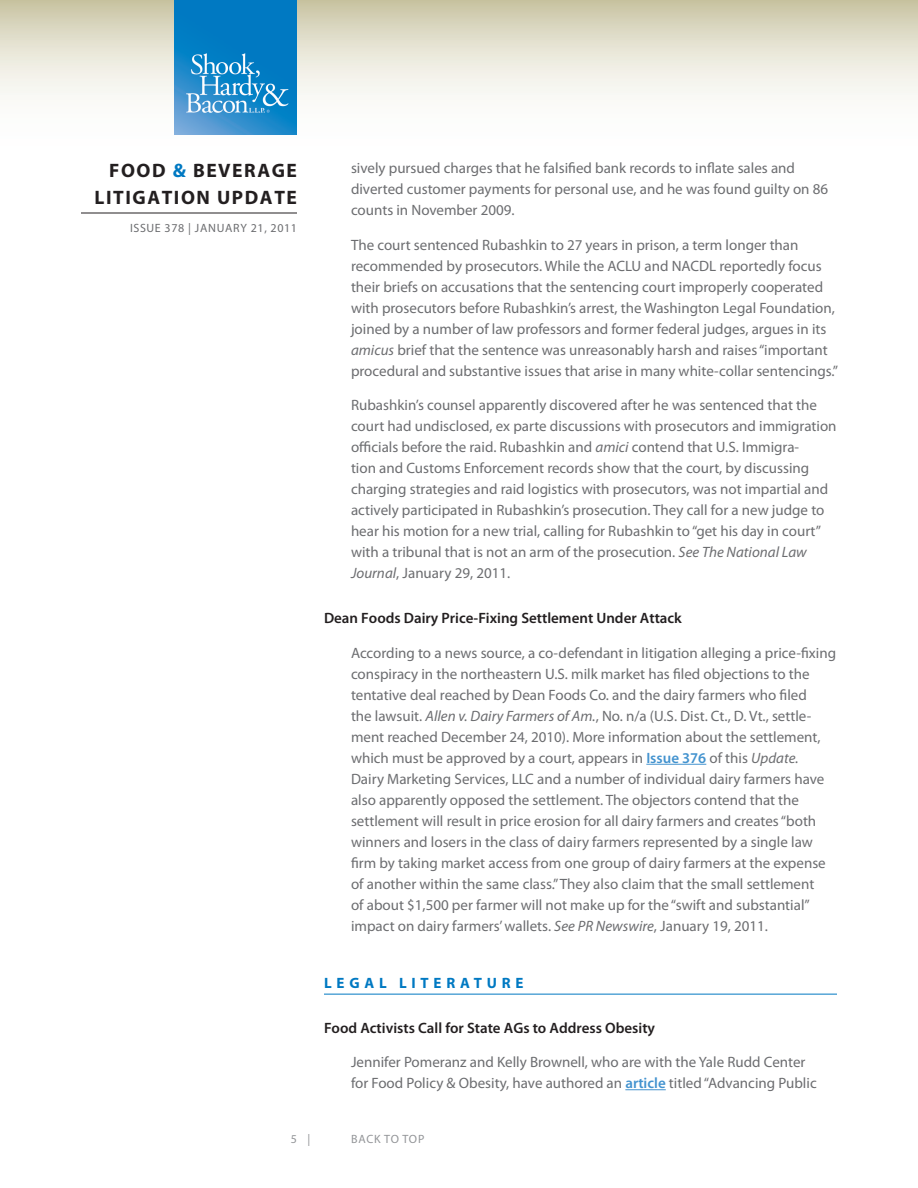
<style>
.page{position:relative;width:918px;height:1188px;background:#fff}
.page>*{position:absolute;margin:0;border:0;box-sizing:border-box;transform-origin:0 0}
.t1{font:700 19.5px/27px "Myriad Pro";letter-spacing:.08em;color:#231f20;text-align:right}
.Body{font:15px/21px "Myriad Pro";color:#6c6d70}
.Subhead{font:600 15px "Myriad Pro";color:#231f20}
.Head{font:700 15px "Myriad Pro";letter-spacing:.32em;color:#0079c2}
.t2{font:12px "Myriad Pro";letter-spacing:.05em;color:#6c6d70}
.t3{font:12px "Myriad Pro";letter-spacing:.06em;color:#939598}
.s1{color:#0079c2}
.s2{font-style:italic}
.s3{font-weight:600;color:#4393cf}
</style>
<div class="page">
<svg style="left:0;top:0;width:918px;height:135px"></svg>
<hr style="left:81px;top:213px;width:216px;height:1px;background:#231f20">
<img style="left:175px;top:0;width:122px;height:135px">
<hr style="left:646px;top:764px;width:60px;height:1px;background:#4393cf">
<hr style="left:324px;top:994px;width:513px;height:1px;background:#0079c2">
<hr style="left:625px;top:1089px;width:41px;height:1px;background:#4393cf">
<h1 class="t1" style="left:94px;top:156px;width:204px">FOOD <span class="s1">&amp;</span> BEVERAGE<br>LITIGATION UPDATE</h1>
<p class="t2" style="left:130px;top:221px;width:168px">ISSUE 378 | JANUARY 21, 2011</p>
<p class="Body" style="left:351px;top:157px;width:479px">sively pursued charges that he falsified bank records to inflate sales and diverted customer payments for personal use, and he was found guilty on 86 counts in November 2009.</p>
<p class="Body" style="left:351px;top:234px;width:489px">The court sentenced Rubashkin to 27 years in prison, a term longer than recommended by prosecutors. While the ACLU and NACDL reportedly focus their briefs on accusations that the sentencing court improperly cooperated with prosecutors before Rubashkin’s arrest, the Washington Legal Foundation, joined by a number of law professors and former federal judges, argues in its <span class="s2">amicus</span> brief that the sentence was unreasonably harsh and raises “important procedural and substantive issues that arise in many white-collar sentencings.”</p>
<p class="Body" style="left:351px;top:394px;width:487px">Rubashkin’s counsel apparently discovered after he was sentenced that the court had undisclosed, ex parte discussions with prosecutors and immigration officials before the raid. Rubashkin and <span class="s2">amici</span> contend that U.S. Immigra-<br>tion and Customs Enforcement records show that the court, by discussing charging strategies and raid logistics with prosecutors, was not impartial and actively participated in Rubashkin’s prosecution. They call for a new judge to hear his motion for a new trial, calling for Rubashkin to “get his day in court” with a tribunal that is not an arm of the prosecution. <span class="s2">See The National Law Journal</span>, January 29, 2011.</p>
<p class="Subhead" style="left:324px;top:609px;width:359px">Dean Foods Dairy Price-Fixing Settlement Under Attack</p>
<p class="Body" style="left:351px;top:642px;width:487px">According to a news source, a co-defendant in litigation alleging a price-fixing conspiracy in the northeastern U.S. milk market has filed objections to the tentative deal reached by Dean Foods Co. and the dairy farmers who filed<br>the lawsuit. <span class="s2">Allen v. Dairy Farmers of Am.</span>, No. n/a (U.S. Dist. Ct., D. Vt., settle&shy;ment reached December 24, 2010). More information about the settlement, which must be approved by a court, appears in <span class="s3">Issue 376</span> of this <span class="s2">Update.<br></span>Dairy Marketing Services, LLC and a number of individual dairy farmers have also apparently opposed the settlement. The objectors contend that the settlement will result in price erosion for all dairy farmers and creates “both winners and losers in the class of dairy farmers represented by a single law firm by taking market access from one group of dairy farmers at the expense of another within the same class.” They also claim that the small settlement<br>of about $1,500 per farmer will not make up for the “swift and substantial” impact on dairy farmers’ wallets. <span class="s2">See PR Newswire</span>, January 19, 2011.</p>
<p class="Head" style="left:324px;top:973px;width:201px">LEGAL LITERATURE</p>
<p class="Subhead" style="left:324px;top:1018px;width:333px">Food Activists Call for State AGs to Address Obesity</p>
<p class="Body" style="left:351px;top:1051px;width:467px">Jennifer Pomeranz and Kelly Brownell, who are with the Yale Rudd Center for Food Policy &amp; Obesity, have authored an <span class="s3">article</span> titled “Advancing Public</p>
<p class="t3" style="left:291px;top:1132px;width:21px">5 |</p>
<p class="t3" style="left:351px;top:1132px;width:75px">BACK TO TOP</p>
</div>
